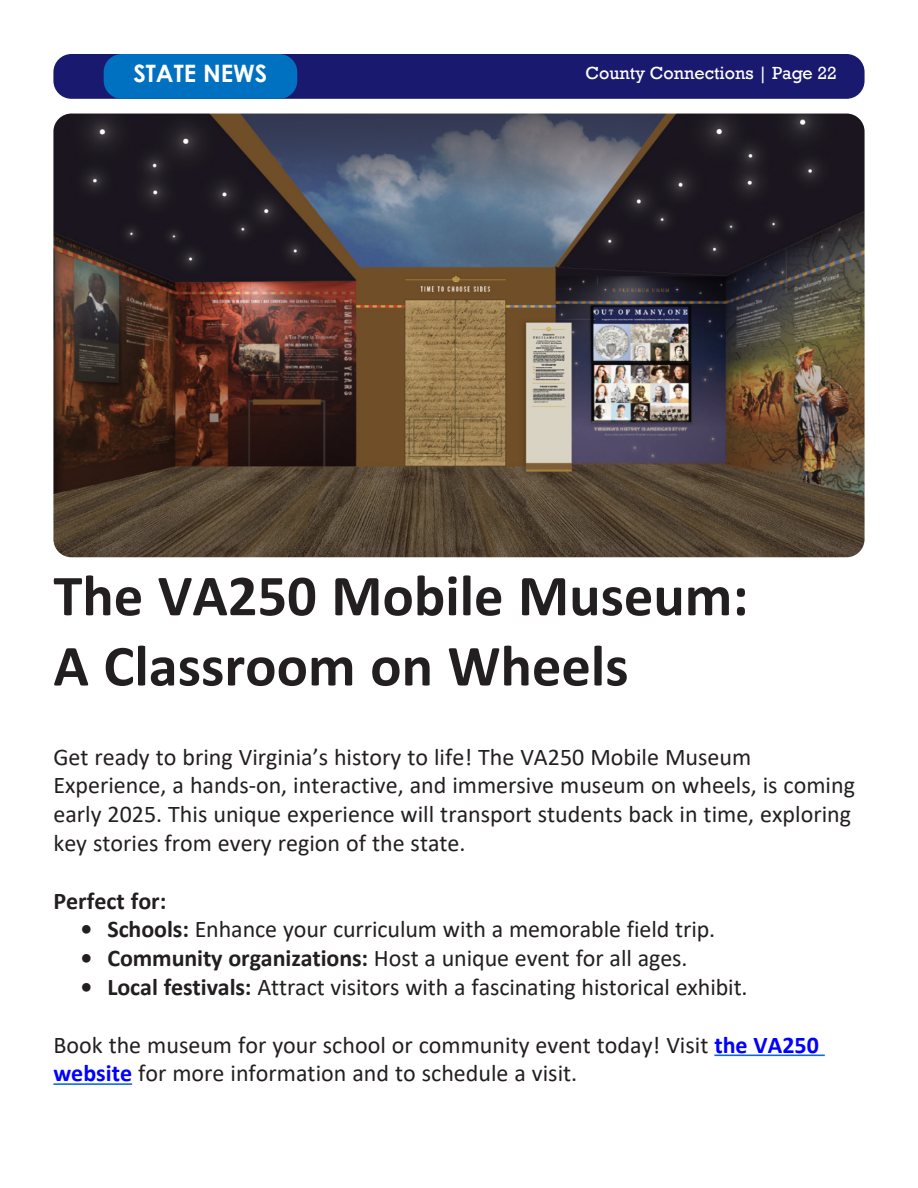
<style>
.page{position:relative;width:918px;height:1188px;background:#fff}
.page>*{position:absolute;margin:0;border:0;box-sizing:border-box;transform-origin:0 0}
.t1{font:700 58.5px "Calibri";color:#231f20}
.t2{font:24px/28.8px "Calibri";color:#231f20}
.t3{font:700 24px "Calibri";color:#231f20}
.t4{font:700 24px "Century Gothic";color:#fff}
.t5{font:18px "Rockwell";color:#fff}
.s1{font-weight:700}
.s2{font-weight:700;color:#00f}
</style>
<div class="page">
<div style="left:53px;top:54px;width:812px;height:45px;background:#191970;border-radius:18px"></div>
<div style="left:104px;top:54px;width:193px;height:45px;background:#0070c0;border-radius:18px"></div>
<img style="left:53px;top:114px;width:812px;height:443px">
<hr style="left:714px;top:1055px;width:111px;height:1px;background:#0c66e4">
<hr style="left:53px;top:1083px;width:79px;height:2px;background:#0c66e4">
<p class="t4" style="left:133px;top:55px;width:135px">STATE NEWS</p>
<p class="t5" style="left:585px;top:62px;width:253px">County Connections | Page 22</p>
<p class="t1" style="left:53px;top:554px;width:697px">The VA250 Mobile Museum:</p>
<p class="t1" style="left:53px;top:625px;width:577px">A Classroom on Wheels</p>
<p class="t2" style="left:53px;top:742px;width:803px">Get ready to bring Virginia’s history to life! The VA250 Mobile Museum Experience, a hands-on, interactive, and immersive museum on wheels, is coming early 2025. This unique experience will transport students back in time, exploring key stories from every region of the state.</p>
<p class="t3" style="left:53px;top:884px;width:115px">Perfect for:</p>
<p class="t2" style="left:80px;top:914px;width:636px"><span class="s1">• Schools:</span> Enhance your curriculum with a memorable field trip.</p>
<p class="t2" style="left:80px;top:943px;width:609px"><span class="s1">• Community organizations:</span> Host a unique event for all ages.</p>
<p class="t2" style="left:80px;top:972px;width:669px"><span class="s1">• Local festivals:</span> Attract visitors with a fascinating historical exhibit.</p>
<p class="t2" style="left:53px;top:1030px;width:767px">Book the museum for your school or community event today! Visit <span class="s2">the VA250 website</span> for more information and to schedule a visit.</p>
</div>
